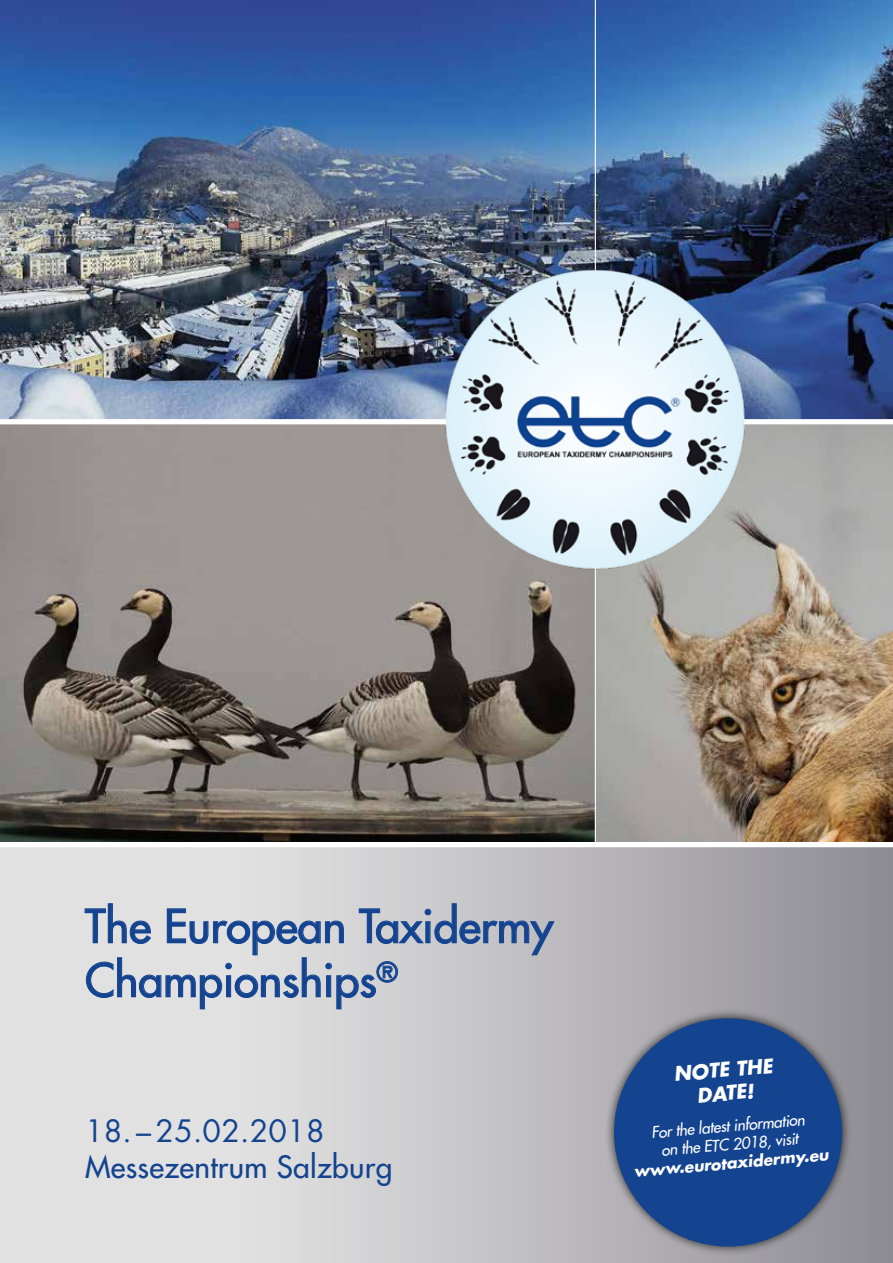
<style>
.page{position:relative;width:893px;height:1263px;background:#fff}
.page>*{position:absolute;margin:0;border:0;box-sizing:border-box;transform-origin:0 0}
.t1{font:45px/54px "Futura";color:#144390}
.t2{font:30px "Futura";letter-spacing:.01em;color:#144390}
.t3{font:30px "Futura";letter-spacing:.01em;color:#144390}
.t4{font:italic 700 19.5px/23.4px "Futura";color:#fff;text-align:center}
.t5{font:italic 15.45px/18.6px "Futura";color:#fff;text-align:center}
.t6{font:italic 700 15.45px "Futura";color:#fff}
</style>
<div class="page">
<img style="left:0;top:0;width:893px;height:842px">
<svg style="left:0;top:847px;width:893px;height:416px;background:#c8c7c9"></svg>
<svg style="left:85px;top:903px;width:470px;height:106px;background:#c4c7cf"></svg>
<hr style="left:595px;top:0;width:1px;height:843px;background:#fff">
<div style="left:0;top:419px;width:893px;height:5px;background:#fff"></div>
<img style="left:437px;top:261px;width:317px;height:316px">
<div style="left:604px;top:1008px;width:248px;height:248px;background:#000;opacity:.75"></div>
<div style="left:614px;top:1018px;width:228px;height:228px;background:#144390;border-radius:50%"></div>
<h1 class="t1" style="left:85px;top:899px;width:470px">The European Taxidermy<br>Championships<sup>®</sup></h1>
<h2 class="t3" style="left:85px;top:1110px;width:241px">18. –25.02.2018</h2>
<h2 class="t2" style="left:85px;top:1147px;width:309px">Messezentrum Salzburg</h2>
<p class="t4" style="left:673px;top:1062px;width:101px;rotate:-5deg">NOTE THE<br>DATE!</p>
<p class="t5" style="left:650px;top:1123px;width:156px;rotate:-5deg">For the latest information on the ETC 2018, visit</p>
<p class="t6" style="left:633px;top:1161px;width:197px;rotate:-5deg">www.eurotaxidermy.eu</p>
</div>
